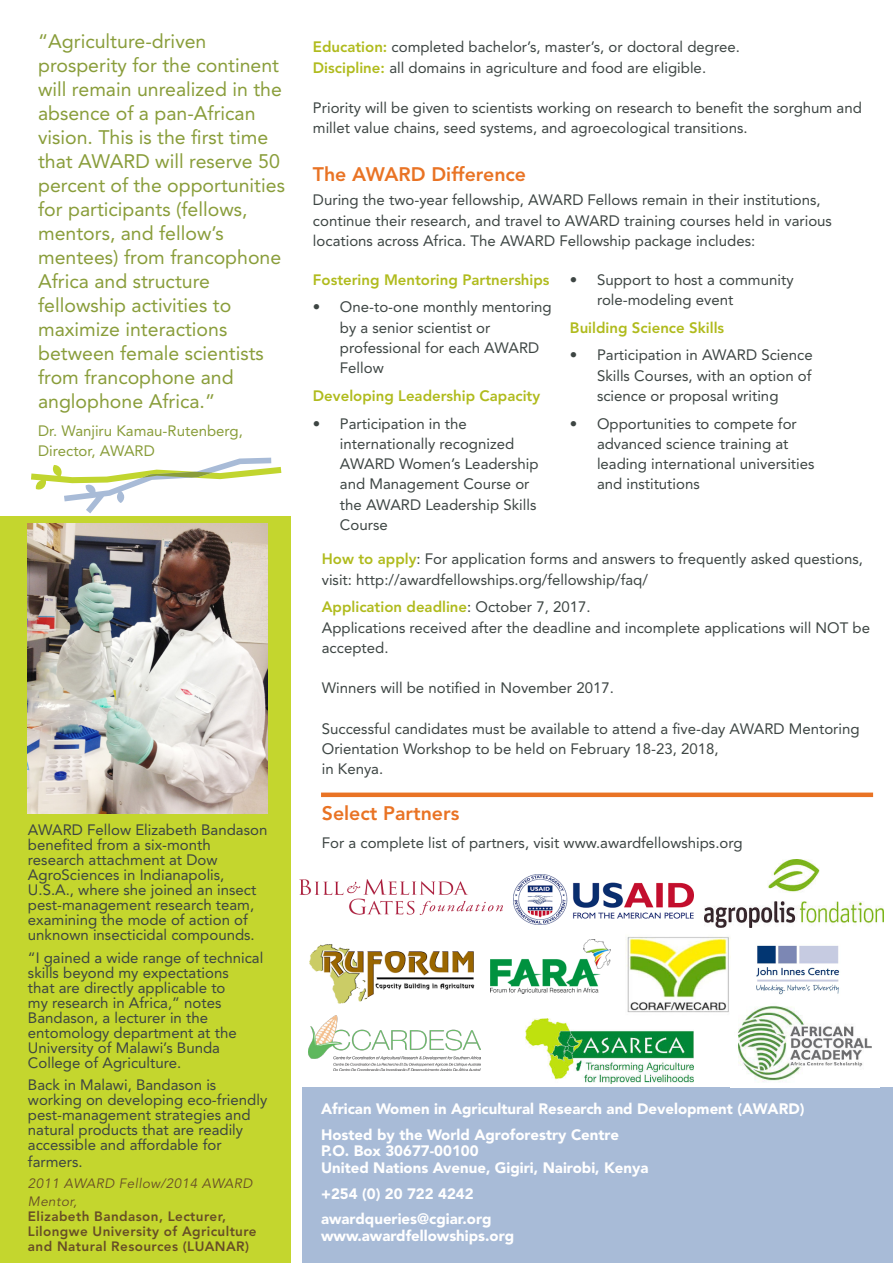
<style>
.page{position:relative;width:893px;height:1263px;background:#fff}
.page>*{position:absolute;margin:0;border:0;box-sizing:border-box;transform-origin:0 0}
.Award_Body_Copy{font:19.5px/24px "Avenir LT Std";color:#899d3a}
.Award_Body_Copy-2{font:800 19.5px "Avenir LT Std";color:#e97324}
.Award_Body_Copy-3{font:15px/20.2px "Avenir LT Std";color:#3d4543}
.Subhead_Level_1{font:900 15px "Avenir LT Std";color:#fff}
.Award_Body_Copy-4{font:800 15px "Avenir LT Std";color:#b0bb1d}
.Award_Body_Copy-5{font:15px/20.2px "Avenir LT Std";color:#899d3a}
.Fellow_Name{font:800 13.5px/15px "Avenir LT Std";letter-spacing:.03em;color:#674e26}
.Fellow_Name-2{font:italic 13.5px/18px "Avenir LT Std";letter-spacing:.03em;color:#674e26}
.s1{font-weight:800;color:#b0bb1d}
.s2{font-weight:400;color:#3d4543}
</style>
<div class="page">
<div style="left:302px;top:1087px;width:591px;height:176px;background:#a8bbd7"></div>
<svg style="left:31px;top:458px;width:250px;height:55px"></svg>
<img style="left:704px;top:860px;width:180px;height:67px">
<div style="left:321px;top:792px;width:552px;height:5px;background:#e97324"></div>
<img style="left:526px;top:1018px;width:168px;height:65px">
<img style="left:625px;top:936px;width:105px;height:77px">
<img style="left:514px;top:874px;width:180px;height:50px">
<img style="left:299px;top:879px;width:204px;height:36px">
<div style="left:0;top:516px;width:290px;height:747px;background:#c4d62e"></div>
<img style="left:28px;top:524px;width:239px;height:289px">
<img style="left:308px;top:1016px;width:172px;height:55px">
<img style="left:309px;top:944px;width:166px;height:60px">
<img style="left:491px;top:939px;width:120px;height:54px">
<img style="left:756px;top:945px;width:84px;height:50px">
<img style="left:738px;top:1006px;width:134px;height:75px">
<p class="Award_Body_Copy" style="left:38px;top:30px;width:248px">“Agriculture-driven prosperity for the continent will remain unrealized in the absence of a pan-African vision. This is the first time that AWARD will reserve 50 percent of the opportunities for participants (fellows, mentors, and fellow’s mentees) from francophone<br>Africa and structure fellowship activities to maximize interactions between female scientists from francophone and anglophone Africa.”</p>
<p class="Award_Body_Copy-5" style="left:38px;top:421px;width:206px">Dr. Wanjiru Kamau-Rutenberg,<br>Director, AWARD</p>
<p class="Award_Body_Copy-3" style="left:28px;top:822px;width:241px;line-height:15px">AWARD Fellow Elizabeth Bandason benefited from a six-month research attachment at Dow<br>AgroSciences in Indianapolis,<br>U.S.A., where she joined an insect pest-management research team, examining the mode of action of unknown insecticidal compounds.</p>
<p class="Award_Body_Copy-3" style="left:28px;top:950px;width:237px;line-height:15px">“I gained a wide range of technical skills beyond my expectations<br>that are directly applicable to<br>my research in Africa,” notes<br>Bandason, a lecturer in the entomology department at the<br>University of Malawi’s Bunda<br>College of Agriculture.</p>
<p class="Award_Body_Copy-3" style="left:28px;top:1077px;width:241px;line-height:15px">Back in Malawi, Bandason is working on developing eco-friendly pest-management strategies and natural products that are readily accessible and affordable for</p>
<p class="Award_Body_Copy-3" style="left:28px;top:1151px;width:56px">farmers.</p>
<p class="Fellow_Name-2" style="left:28px;top:1174px;width:226px">2011 AWARD Fellow/2014 AWARD<br>Mentor,</p>
<p class="Fellow_Name" style="left:28px;top:1208px;width:200px">Elizabeth Bandason, Lecturer,</p>
<p class="Fellow_Name" style="left:28px;top:1223px;width:230px">Lilongwe University of Agriculture and Natural Resources (LUANAR)</p>
<p class="Award_Body_Copy-3" style="left:313px;top:37px;width:428px"><span class="s1">Education:</span> completed bachelor’s, master’s, or doctoral degree.</p>
<p class="Award_Body_Copy-3" style="left:313px;top:57px;width:395px"><span class="s1">Discipline:</span> all domains in agriculture and food are eligible.</p>
<p class="Award_Body_Copy-3" style="left:313px;top:98px;width:550px">Priority will be given to scientists working on research to benefit the sorghum and millet value chains, seed systems, and agroecological transitions.</p>
<p class="Award_Body_Copy-2" style="left:313px;top:162px;width:215px">The AWARD Difference</p>
<p class="Award_Body_Copy-3" style="left:313px;top:190px;width:521px">During the two-year fellowship, AWARD Fellows remain in their institutions, continue their research, and travel to AWARD training courses held in various locations across Africa. The AWARD Fellowship package includes:</p>
<p class="Award_Body_Copy-4" style="left:313px;top:270px;width:238px">Fostering Mentoring Partnerships</p>
<p class="Award_Body_Copy-3" style="left:340px;top:297px;width:213px;text-indent:-27px">• One-to-one monthly mentoring by a senior scientist or professional for each AWARD<br>Fellow</p>
<p class="Award_Body_Copy-4" style="left:313px;top:387px;width:229px">Developing Leadership Capacity</p>
<p class="Award_Body_Copy-3" style="left:340px;top:413px;width:200px;text-indent:-27px">• Participation in the internationally recognized<br>AWARD Women’s Leadership and Management Course or the AWARD Leadership Skills<br>Course</p>
<p class="Award_Body_Copy-3" style="left:597px;top:269px;width:198px;text-indent:-27px">• Support to host a community role-modeling event</p>
<p class="Award_Body_Copy-4" style="left:570px;top:318px;width:156px">Building Science Skills</p>
<p class="Award_Body_Copy-3" style="left:597px;top:345px;width:217px;text-align:justify;text-indent:-27px">• Participation in AWARD Science Skills Courses, with an option of science or proposal writing</p>
<p class="Award_Body_Copy-3" style="left:597px;top:413px;width:219px;text-indent:-27px">• Opportunities to compete for advanced science training at leading international universities and institutions</p>
<p class="Award_Body_Copy-3" style="left:322px;top:549px;width:543px"><span class="s1">How to apply</span>: For application forms and answers to frequently asked questions, visit: http://awardfellowships.org/fellowship/faq/</p>
<p class="Award_Body_Copy-4" style="left:322px;top:598px;width:270px">Application deadline<span class="s2">: October 7, 2017.</span></p>
<p class="Award_Body_Copy-3" style="left:322px;top:617px;width:550px">Applications received after the deadline and incomplete applications will NOT be accepted.</p>
<p class="Award_Body_Copy-3" style="left:322px;top:678px;width:294px">Winners will be notified in November 2017.</p>
<p class="Award_Body_Copy-3" style="left:322px;top:718px;width:539px">Successful candidates must be available to attend a five-day AWARD Mentoring<br>Orientation Workshop to be held on February 18-23, 2018,</p>
<p class="Award_Body_Copy-3" style="left:322px;top:759px;width:63px">in Kenya.</p>
<p class="Award_Body_Copy-2" style="left:322px;top:802px;width:139px">Select Partners</p>
<p class="Award_Body_Copy-3" style="left:322px;top:833px;width:422px">For a complete list of partners, visit www.awardfellowships.org</p>
<p class="Subhead_Level_1" style="left:321px;top:1100px;width:485px">African Women in Agricultural Research and Development (AWARD)</p>
<p class="Subhead_Level_1" style="left:321px;top:1126px;width:299px">Hosted by the World Agroforestry Centre</p>
<p class="Subhead_Level_1" style="left:321px;top:1142px;width:159px">P.O. Box 30677-00100</p>
<p class="Subhead_Level_1" style="left:321px;top:1159px;width:329px">United Nations Avenue, Gigiri , Nairobi, Kenya</p>
<p class="Subhead_Level_1" style="left:321px;top:1184px;width:154px">+254 (0) 20 722 4242</p>
<p class="Subhead_Level_1" style="left:321px;top:1210px;width:172px">awardqueries@cgiar.org</p>
<p class="Subhead_Level_1" style="left:321px;top:1226px;width:195px">www.awardfellowships.org</p>
</div>
